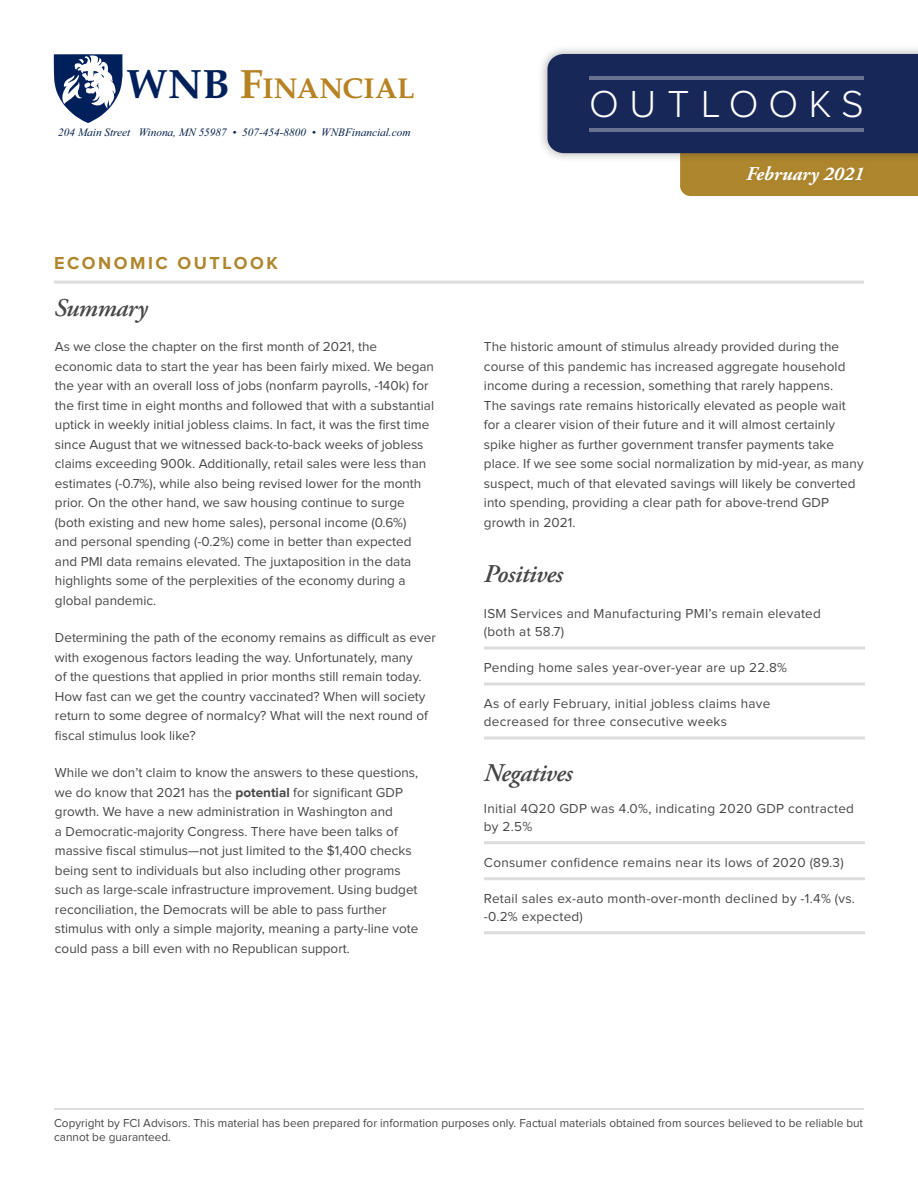
<style>
.page{position:relative;width:918px;height:1188px;background:#fff}
.page>*{position:absolute;margin:0;border:0;box-sizing:border-box;transform-origin:0 0}
.t1{font:300 39px "Proxima Nova";letter-spacing:.27em;color:#fff}
.t2{font:700 28.8px "Palatino";letter-spacing:.005em;color:#b68322}
.bullets-square{font:italic 600 25.5px "Adobe Garamond Pro";letter-spacing:-.02em;color:#464747}
.palatino-main{font:italic 600 25.5px "Adobe Garamond Pro";letter-spacing:-.02em;color:#464747}
.t3{font:italic 700 19.5px "Adobe Garamond Pro";color:#fff}
.t4{font:700 18px "Proxima Nova";letter-spacing:.14em;color:#ae862d}
.palatino-main-2{font:13.5px/19.5px "Proxima Nova";color:#464747}
.bullets-square-2{font:13.5px/18px "Proxima Nova";letter-spacing:.02em;color:#464747}
.t5{font:12px/14.4px "Proxima Nova";color:#464747}
.t6{font:italic 11.25px "Times New Roman";color:#001d4a}
.s1{font-size:41.1px;color:#00205b}
.s2{font-size:41.1px}
.s3{font-weight:700}
</style>
<div class="page">
<div style="left:538px;top:44px;width:380px;height:119px;background:#231f20;opacity:.38"></div>
<svg style="left:547px;top:54px;width:371px;height:142px;background:#484e65"></svg>
<hr style="left:590px;top:76px;width:274px;height:4px;background:#677291">
<hr style="left:590px;top:128px;width:274px;height:4px;background:#677291">
<div style="left:742px;top:162px;width:126px;height:29px;background:#ac852c"></div>
<hr style="left:484px;top:647px;width:381px;height:3px;background:#dedcdc">
<hr style="left:484px;top:683px;width:381px;height:3px;background:#dedcdc">
<hr style="left:484px;top:737px;width:381px;height:3px;background:#dedcdc">
<hr style="left:484px;top:841px;width:381px;height:3px;background:#dedcdc">
<hr style="left:484px;top:877px;width:381px;height:3px;background:#dedcdc">
<hr style="left:484px;top:931px;width:381px;height:3px;background:#dedcdc">
<hr style="left:54px;top:281px;width:810px;height:3px;background:#dedcdc">
<hr style="left:54px;top:1108px;width:810px;height:2px;background:#dedcdc">
<svg style="left:54px;top:54px;width:69px;height:69px"></svg>
<h2 class="t2" style="left:127px;top:71px;width:290px"><span class="s1">WNB</span> <span class="s2">F</span>INANCIAL</h2>
<p class="t6" style="left:58px;top:124px;width:354px">204 Main Street Winona, MN 55987 • 507-454-8800 • WNBFinancial.com</p>
<p class="t4" style="left:54px;top:254px;width:225px">ECONOMIC OUTLOOK</p>
<p class="bullets-square" style="left:54px;top:293px;width:95px">Summary</p>
<p class="palatino-main-2" style="left:55px;top:338px;width:381px">As we close the chapter on the first month of 2021, the economic data to start the year has been fairly mixed. We began the year with an overall loss of jobs (nonfarm payrolls, -140k) for the first time in eight months and followed that with a substantial uptick in weekly initial jobless claims. In fact, it was the first time since August that we witnessed back-to-back weeks of jobless claims exceeding 900k. Additionally, retail sales were less than estimates (-0.7%), while also being revised lower for the month prior. On the other hand, we saw housing continue to surge (both existing and new home sales), personal income (0.6%)<br>and personal spending (-0.2%) come in better than expected and PMI data remains elevated. The juxtaposition in the data highlights some of the perplexities of the economy during a global pandemic.</p>
<p class="palatino-main-2" style="left:55px;top:629px;width:382px">Determining the path of the economy remains as difficult as ever with exogenous factors leading the way. Unfortunately, many<br>of the questions that applied in prior months still remain today.<br>How fast can we get the country vaccinated? When will society return to some degree of normalcy? What will the next round of fiscal stimulus look like?</p>
<p class="palatino-main-2" style="left:55px;top:764px;width:365px">While we don’t claim to know the answers to these questions, we do know that 2021 has the <span class="s3">potential</span> for significant GDP growth. We have a new administration in Washington and<br>a Democratic-majority Congress. There have been talks of massive fiscal stimulus—not just limited to the $1,400 checks being sent to individuals but also including other programs such as large-scale infrastructure improvement. Using budget reconciliation, the Democrats will be able to pass further stimulus with only a simple majority, meaning a party-line vote could pass a bill even with no Republican support.</p>
<h1 class="t1" style="left:589px;top:86px;width:276px">OUTLOOKS</h1>
<h3 class="t3" style="left:746px;top:162px;width:119px">February 2021</h3>
<p class="palatino-main-2" style="left:484px;top:338px;width:381px">The historic amount of stimulus already provided during the course of this pandemic has increased aggregate household income during a recession, something that rarely happens.<br>The savings rate remains historically elevated as people wait for a clearer vision of their future and it will almost certainly spike higher as further government transfer payments take place. If we see some social normalization by mid-year, as many suspect, much of that elevated savings will likely be converted into spending, providing a clear path for above-trend GDP growth in 2021.</p>
<p class="palatino-main" style="left:484px;top:559px;width:80px">Positives</p>
<p class="bullets-square-2" style="left:484px;top:605px;width:339px">ISM Services and Manufacturing PMI’s remain elevated (both at 58.7)</p>
<p class="bullets-square-2" style="left:484px;top:659px;width:305px">Pending home sales year-over-year are up 22.8%</p>
<p class="bullets-square-2" style="left:484px;top:695px;width:288px">As of early February, initial jobless claims have decreased for three consecutive weeks</p>
<p class="bullets-square" style="left:484px;top:758px;width:90px">Negatives</p>
<p class="bullets-square-2" style="left:484px;top:800px;width:372px">Initial 4Q20 GDP was 4.0%, indicating 2020 GDP contracted by 2.5%</p>
<p class="bullets-square-2" style="left:484px;top:854px;width:361px">Consumer confidence remains near its lows of 2020 (89.3)</p>
<p class="bullets-square-2" style="left:484px;top:890px;width:373px">Retail sales ex-auto month-over-month declined by -1.4% (vs. -0.2% expected)</p>
<p class="t5" style="left:54px;top:1116px;width:811px">Copyright by FCI Advisors. This material has been prepared for information purposes only. Factual materials obtained from sources believed to be reliable but cannot be guaranteed.</p>
</div>
